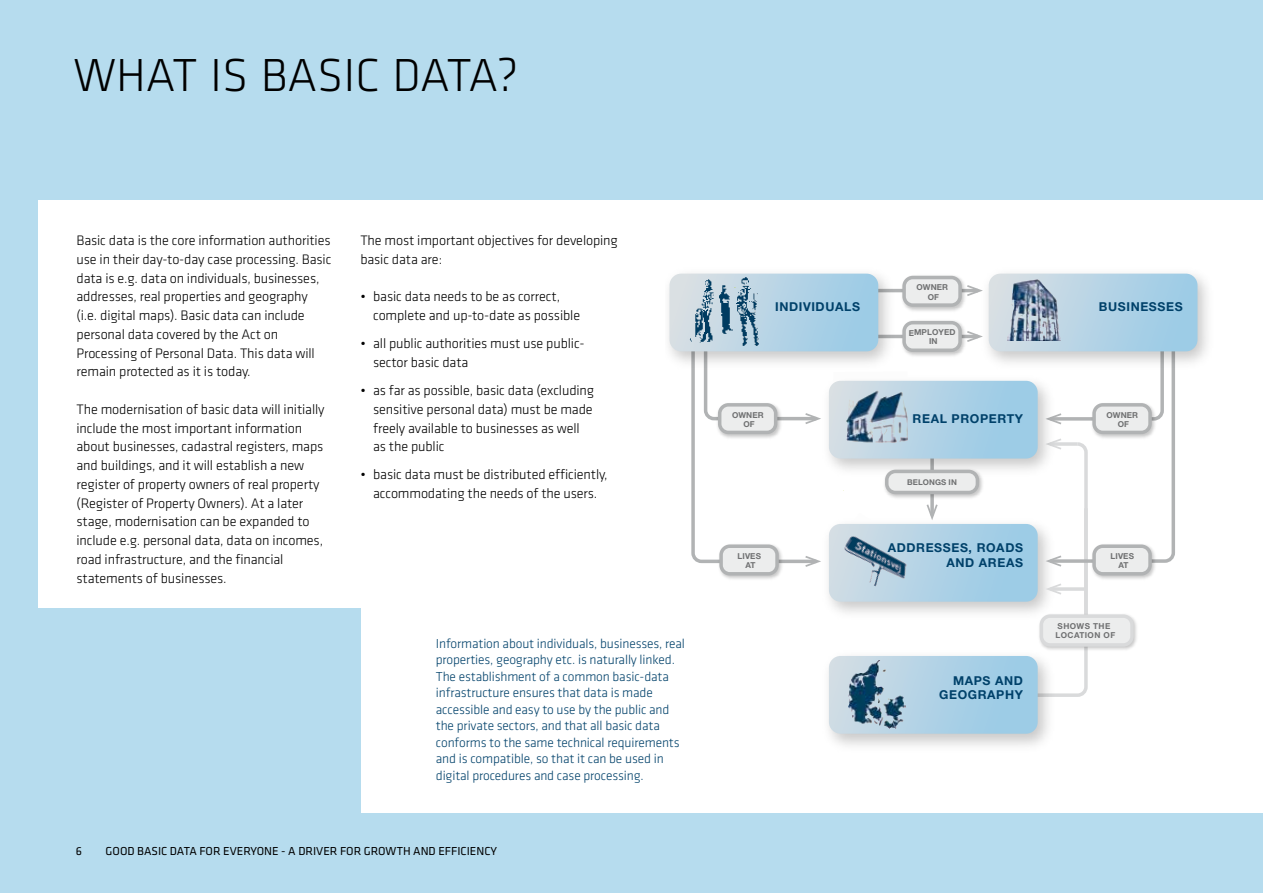
<style>
.page{position:relative;width:1263px;height:893px;background:#b6dcee}
.page>*{position:absolute;margin:0;border:0;box-sizing:border-box;transform-origin:0 0}
._01_Overskrift_2_Sor{font:300 48px "Klavika";color:#000}
._03_Brød{font:300 14.25px/18.8px "Klavika";letter-spacing:-.01em;color:#000}
._05_Blå_billedtekst{font:300 13.5px/16.5px "Klavika";letter-spacing:-.01em;color:#00416a}
.t1{font:700 12.3px/14.7px "Helvetica Neue";letter-spacing:.05em;color:#00416a;text-align:right}
.t2{font:12px "Klavika";color:#000}
.t3{font:700 8.25px/9.1px "Helvetica Neue";letter-spacing:.01em;color:#707172;text-align:center}
.t4{font:700 8.25px/9px "Helvetica Neue";letter-spacing:.05em;color:#707172}
.t5{font:700 7.95px "Helvetica Neue";letter-spacing:.01em;color:#707172}
</style>
<div class="page">
<div style="left:38px;top:200px;width:1225px;height:612px;background:#fff"></div>
<div style="left:20px;top:608px;width:340px;height:220px;background:#b6dcee"></div>
<img style="left:998px;top:273px;width:210px;height:87px">
<img style="left:668px;top:273px;width:202px;height:66px">
<svg style="left:669px;top:274px;width:528px;height:460px"></svg>
<p class="_01_Overskrift_2_Sor" style="left:73px;top:46px;width:447px">WHAT IS BASIC DATA?</p>
<p class="_03_Brød" style="left:77px;top:231px;width:256px">Basic data is the core information authorities use in their day-to-day case processing. Basic data is e.g. data on individuals, businesses, addresses, real properties and geography (i.e. digital maps). Basic data can include personal data covered by the Act on Processing of Personal Data. This data will remain protected as it is today.</p>
<p class="_03_Brød" style="left:77px;top:400px;width:250px">The modernisation of basic data will initially include the most important information about businesses, cadastral registers, maps and buildings, and it will establish a new register of property owners of real property (Register of Property Owners). At a later stage, modernisation can be expanded to include e.g. personal data, data on incomes, road infrastructure, and the financial statements of businesses.</p>
<p class="_03_Brød" style="left:360px;top:231px;width:259px">The most important objectives for developing basic data are:</p>
<p class="_03_Brød" style="left:373px;top:287px;width:208px;text-indent:-13px">• basic data needs to be as correct, complete and up-to-date as possible</p>
<p class="_03_Brød" style="left:373px;top:334px;width:213px;text-indent:-13px">• all public authorities must use public&shy;sector basic data</p>
<p class="_03_Brød" style="left:373px;top:381px;width:223px;text-indent:-13px">• as far as possible, basic data (excluding sensitive personal data) must be made freely available to businesses as well as the public</p>
<p class="_03_Brød" style="left:360px;top:465px;width:249px;text-align:center">• basic data must be distributed efficiently, accommodating the needs of the users.</p>
<p class="_05_Blå_billedtekst" style="left:436px;top:635px;width:251px">Information about individuals, businesses, real properties, geography etc. is naturally linked.<br>The establishment of a common basic-data infrastructure ensures that data is made accessible and easy to use by the public and the private sectors, and that all basic data conforms to the same technical requirements and is compatible, so that it can be used in digital procedures and case processing.</p>
<p class="t2" style="left:76px;top:843px;width:8px">6</p>
<p class="t2" style="left:106px;top:843px;width:393px">GOOD BASIC DATA FOR EVERYONE - A DRIVER FOR GROWTH AND EFFICIENCY</p>
<p class="t3" style="left:916px;top:283px;width:33px">OWNER<br>OF</p>
<p class="t1" style="left:775px;top:299px;width:86px">INDIVIDUALS</p>
<p class="t1" style="left:1099px;top:299px;width:85px">BUSINESSES</p>
<p class="t3" style="left:909px;top:328px;width:48px">EMPLOYED<br>IN</p>
<p class="t3" style="left:732px;top:410px;width:33px">OWNER<br>OF</p>
<p class="t3" style="left:1106px;top:410px;width:33px">OWNER<br>OF</p>
<p class="t1" style="left:913px;top:411px;width:112px">REAL PROPERTY</p>
<p class="t3" style="left:738px;top:551px;width:25px">LIVES<br>AT</p>
<p class="t5" style="left:907px;top:477px;width:51px">BELONGS IN</p>
<p class="t1" style="left:888px;top:540px;width:137px">ADDRESSES, ROADS<br>AND AREAS</p>
<p class="t1" style="left:939px;top:673px;width:85px">MAPS AND<br>GEOGRAPHY</p>
<p class="t3" style="left:1111px;top:551px;width:25px">LIVES<br>AT</p>
<p class="t4" style="left:1055px;top:622px;width:61px">SHOWS THE<br>LOCATION OF</p>
</div>
